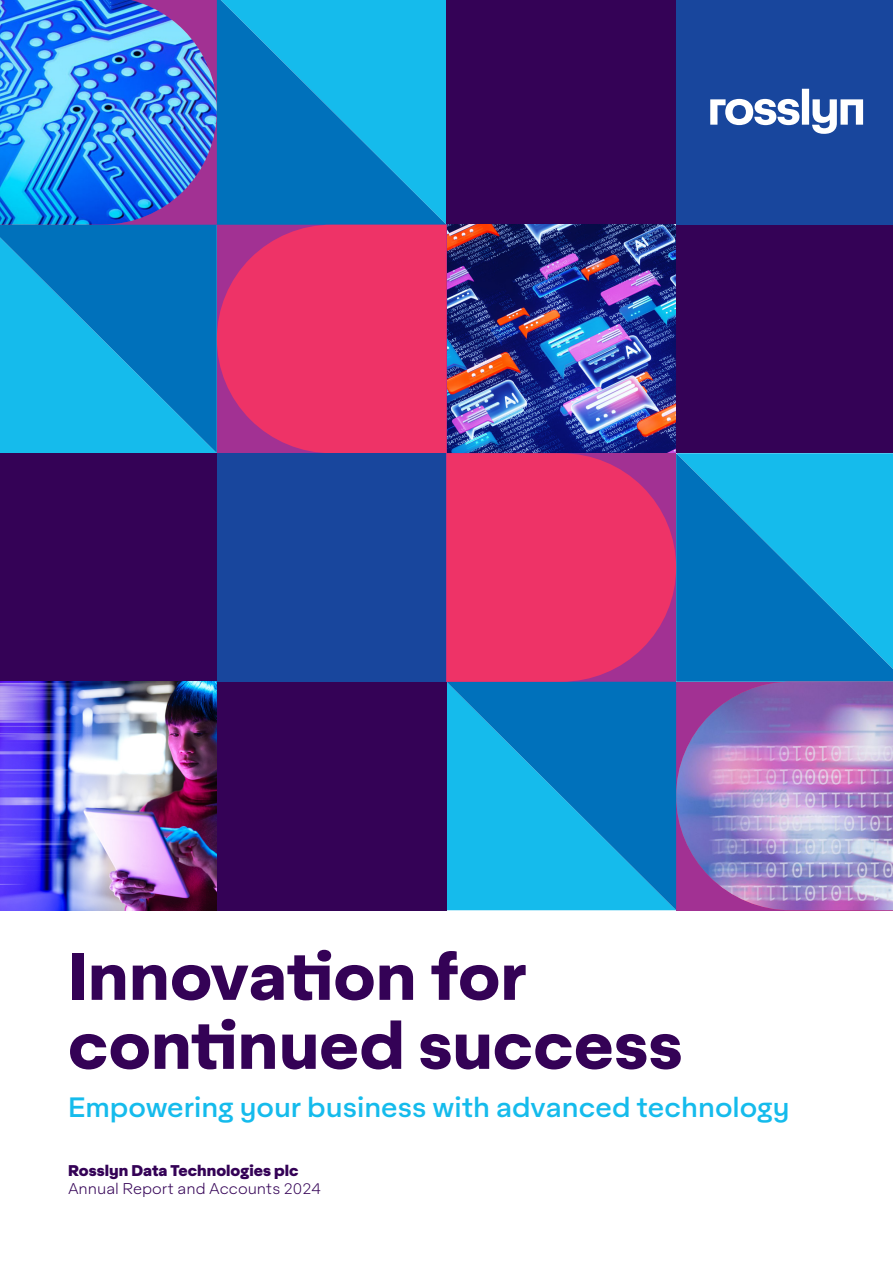
<style>
.page{position:relative;width:893px;height:1263px;background:#fff}
.page>*{position:absolute;margin:0;border:0;box-sizing:border-box;transform-origin:0 0}
.t1{font:800 64.5px/69px "Aktifo A";color:#340256}
.t2{font:500 27px "Aktifo A";color:#15bbec}
.Body_Copy{font:300 15px/18px "Aktifo A";color:#340256}
.s1{font-weight:900}
</style>
<div class="page">
<svg style="left:0;top:225px;width:217px;height:228px;background:#0a94d2"></svg>
<img style="left:0;top:0;width:217px;height:225px">
<svg style="left:676px;top:453px;width:217px;height:229px;background:#0a94d2"></svg>
<img style="left:676px;top:682px;width:217px;height:228px">
<div style="left:446px;top:0;width:230px;height:225px;background:#340256"></div>
<img style="left:446px;top:225px;width:230px;height:228px">
<svg style="left:217px;top:0;width:229px;height:225px;background:#0a95d2"></svg>
<svg style="left:217px;top:225px;width:229px;height:228px;background:#e5326b"></svg>
<div style="left:217px;top:682px;width:229px;height:228px;background:#340256"></div>
<div style="left:217px;top:453px;width:229px;height:229px;background:#18469d"></div>
<svg style="left:446px;top:682px;width:230px;height:228px;background:#0a95d2"></svg>
<svg style="left:446px;top:453px;width:230px;height:229px;background:#e5326b"></svg>
<div style="left:676px;top:225px;width:217px;height:228px;background:#340256"></div>
<div style="left:676px;top:0;width:217px;height:225px;background:#18469d"></div>
<div style="left:0;top:453px;width:217px;height:229px;background:#340256"></div>
<img style="left:0;top:682px;width:217px;height:228px">
<svg style="left:710px;top:89px;width:153px;height:45px"></svg>
<p class="t1" style="left:68px;top:940px;width:616px">Innovation for continued success</p>
<p class="t2" style="left:68px;top:1090px;width:723px">Empowering your business with advanced technology</p>
<p class="Body_Copy" style="left:68px;top:1161px;width:254px"><span class="s1">Rosslyn Data Technologies plc<br></span>Annual Report and Accounts 2024</p>
</div>
